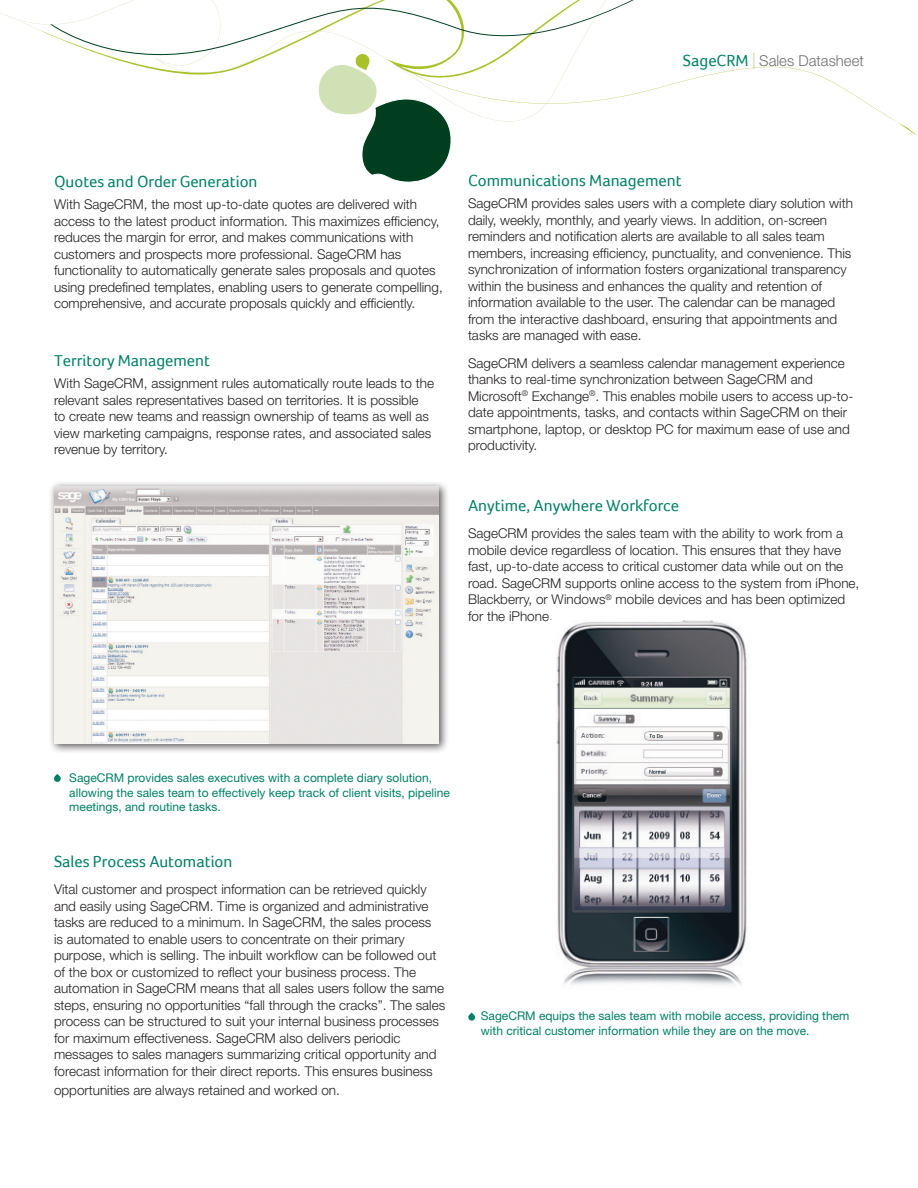
<style>
.page{position:relative;width:918px;height:1188px;background:#fff}
.page>*{position:absolute;margin:0;border:0;box-sizing:border-box;transform-origin:0 0}
.Body{font:16.5px "Foco";color:#008066}
.t1{font:300 15px "Helvetica Neue LT Std";color:#717074}
.Body-2{font:300 13.5px/16.5px "Helvetica Neue LT Std";color:#231f20}
.t2{font:12px/14.4px "Helvetica Neue LT Std";color:#008066}
.s1{font-family:"Foco";font-weight:400;font-size:16.5px;color:#008066}
.s2{font-family:"Foco";font-weight:400;font-size:16.5px;color:#cfe1b5}
</style>
<div class="page">
<svg style="left:362px;top:66px;width:556px;height:117px"></svg>
<svg style="left:0;top:12px;width:705px;height:114px"></svg>
<svg style="left:50px;top:0;width:655px;height:71px"></svg>
<svg style="left:54px;top:774px;width:7px;height:8px"></svg>
<div style="left:48px;top:480px;width:401px;height:274px;background:#231f20;opacity:.75"></div>
<img style="left:54px;top:486px;width:385px;height:258px">
<svg style="left:468px;top:1012px;width:7px;height:9px"></svg>
<img style="left:556px;top:621px;width:191px;height:364px">
<p class="t1" style="left:683px;top:51px;width:183px"><span class="s1">SageCRM</span> <span class="s2">|</span> Sales Datasheet</p>
<p class="Body" style="left:54px;top:172px;width:205px">Quotes and Order Generation</p>
<p class="Body-2" style="left:54px;top:196px;width:390px">With SageCRM, the most up-to-date quotes are delivered with access to the latest product information. This maximizes efficiency, reduces the margin for error, and makes communications with customers and prospects more professional. SageCRM has functionality to automatically generate sales proposals and quotes using predefined templates, enabling users to generate compelling, comprehensive, and accurate proposals quickly and efficiently.</p>
<p class="Body" style="left:54px;top:351px;width:158px">Territory Management</p>
<p class="Body-2" style="left:54px;top:375px;width:382px">With SageCRM, assignment rules automatically route leads to the relevant sales representatives based on territories. It is possible<br>to create new teams and reassign ownership of teams as well as view marketing campaigns, response rates, and associated sales revenue by territory.</p>
<p class="Body" style="left:468px;top:171px;width:215px">Communications Management</p>
<p class="Body-2" style="left:468px;top:195px;width:387px">SageCRM provides sales users with a complete diary solution with daily, weekly, monthly, and yearly views. In addition, on-screen reminders and notification alerts are available to all sales team members, increasing efficiency, punctuality, and convenience. This synchronization of information fosters organizational transparency within the business and enhances the quality and retention of information available to the user. The calendar can be managed from the interactive dashboard, ensuring that appointments and tasks are managed with ease.</p>
<p class="Body-2" style="left:468px;top:354px;width:387px">SageCRM delivers a seamless calendar management experience thanks to real-time synchronization between SageCRM and Microsoft<sup>®</sup> Exchange<sup>®</sup>. This enables mobile users to access up-to&shy;date appointments, tasks, and contacts within SageCRM on their smartphone, laptop, or desktop PC for maximum ease of use and productivity.</p>
<p class="Body" style="left:468px;top:496px;width:212px">Anytime, Anywhere Workforce</p>
<p class="Body-2" style="left:468px;top:525px;width:393px">SageCRM provides the sales team with the ability to work from a mobile device regardless of location. This ensures that they have fast, up-to-date access to critical customer data while out on the road. SageCRM supports online access to the system from iPhone, Blackberry, or Windows<sup>®</sup> mobile devices and has been optimized for the iPhone.</p>
<p class="t2" style="left:69px;top:771px;width:382px">SageCRM provides sales executives with a complete diary solution, allowing the sales team to effectively keep track of client visits, pipeline meetings, and routine tasks.</p>
<p class="Body" style="left:54px;top:852px;width:180px">Sales Process Automation</p>
<p class="Body-2" style="left:54px;top:881px;width:393px">Vital customer and prospect information can be retrieved quickly and easily using SageCRM. Time is organized and administrative tasks are reduced to a minimum. In SageCRM, the sales process<br>is automated to enable users to concentrate on their primary purpose, which is selling. The inbuilt workflow can be followed out of the box or customized to reflect your business process. The automation in SageCRM means that all sales users follow the same steps, ensuring no opportunities “fall through the cracks”. The sales process can be structured to suit your internal business processes for maximum effectiveness. SageCRM also delivers periodic messages to sales managers summarizing critical opportunity and forecast information for their direct reports. This ensures business</p>
<p class="Body-2" style="left:54px;top:1082px;width:287px">opportunities are always retained and worked on.</p>
<p class="t2" style="left:481px;top:1009px;width:370px">SageCRM equips the sales team with mobile access, providing them with critical customer information while they are on the move.</p>
</div>
